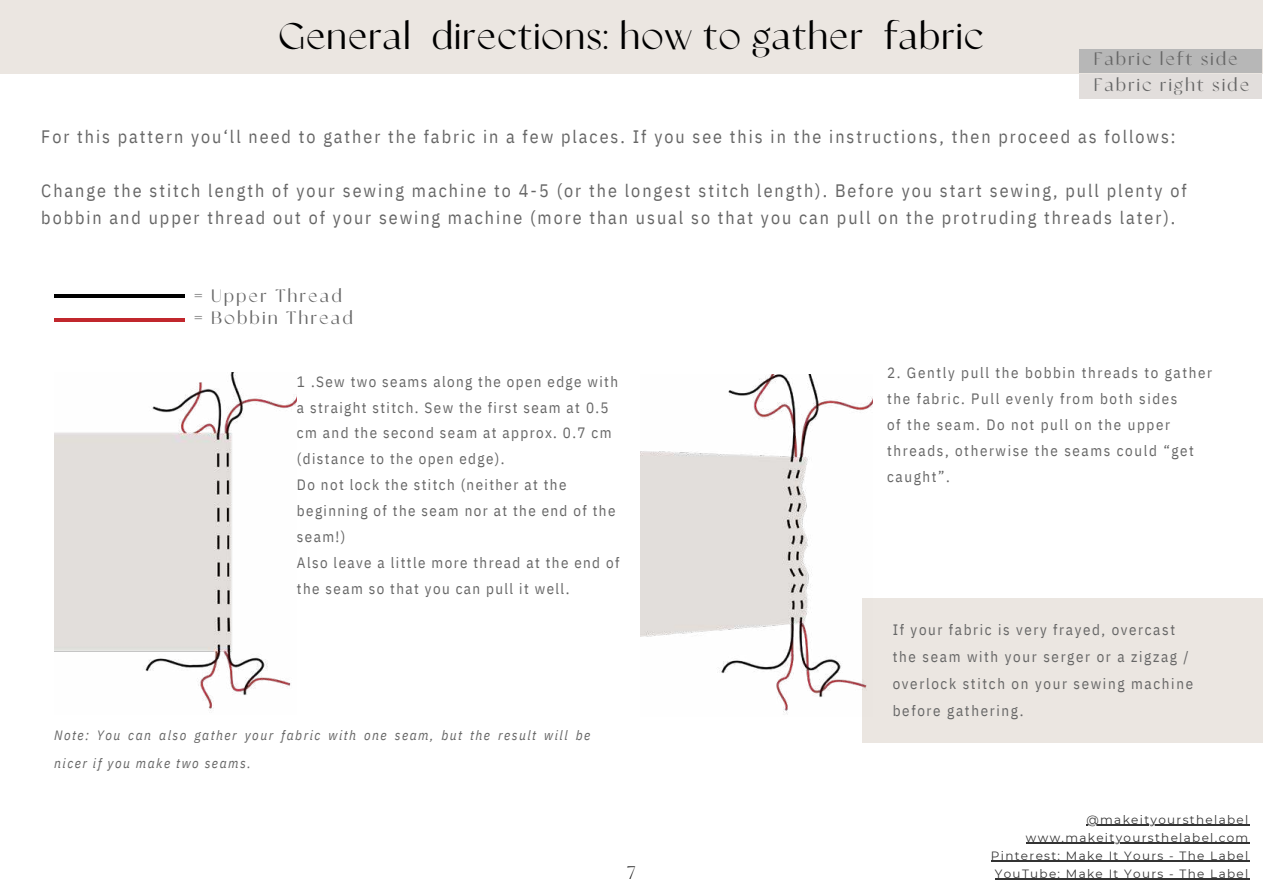
<style>
.page{position:relative;width:1263px;height:894px;background:#fff}
.page>*{position:absolute;margin:0;border:0;box-sizing:border-box;transform-origin:0 0}
.t1{font:700 37.5px "Classico";letter-spacing:.05em;color:#000}
.t2{font:18px/27px "IBM Plex Sans Cond";letter-spacing:.11em;color:#666}
.t3{font:700 18px/22.5px "Classico";letter-spacing:.135em;color:#666}
.t4{font:18px "Classico";color:#000}
.t5{font:15px/25.8px "IBM Plex Sans Cond";letter-spacing:.11em;color:#666}
.t6{font:italic 13.5px/27px "IBM Plex Sans Cond";letter-spacing:.11em;color:#666}
.t7{font:12px/18px "Montserrat";letter-spacing:.11em;color:#333;text-align:right}
</style>
<div class="page">
<hr style="left:1086px;top:824px;width:164px;height:1px;background:#333">
<hr style="left:1026px;top:842px;width:224px;height:1px;background:#333">
<hr style="left:991px;top:860px;width:259px;height:1px;background:#333">
<hr style="left:995px;top:878px;width:255px;height:1px;background:#333">
<div style="left:0;top:0;width:1263px;height:74px;background:#ebe6e1"></div>
<div style="left:862px;top:598px;width:401px;height:144px;background:#ebe6e1"></div>
<img style="left:54px;top:372px;width:243px;height:339px">
<hr style="left:54px;top:294px;width:131px;height:3px;background:#000">
<hr style="left:54px;top:318px;width:131px;height:3px;background:#c1272d">
<img style="left:640px;top:374px;width:233px;height:341px">
<div style="left:1079px;top:49px;width:183px;height:24px;background:#b7b7b7"></div>
<div style="left:1079px;top:74px;width:183px;height:25px;background:#e2dedc"></div>
<h1 class="t1" style="left:279px;top:14px;width:705px">General directions: how to gather fabric</h1>
<p class="t3" style="left:1094px;top:46px;width:156px;line-height:26.1px">Fabric left side<br>Fabric right side</p>
<p class="t2" style="left:41px;top:122px;width:1136px">For this pattern you‘ll need to gather the fabric in a few places. If you see this in the instructions, then proceed as follows:</p>
<p class="t2" style="left:41px;top:176px;width:1147px">Change the stitch length of your sewing machine to 4-5 (or the longest stitch length). Before you start sewing, pull plenty of bobbin and upper thread out of your sewing machine (more than usual so that you can pull on the protruding threads later).</p>
<p class="t3" style="left:194px;top:284px;width:160px">= Upper Thread = Bobbin Thread</p>
<p class="t5" style="left:297px;top:367px;width:324px">1 .Sew two seams along the open edge with a straight stitch. Sew the first seam at 0.5 cm and the second seam at approx. 0.7 cm (distance to the open edge).<br>Do not lock the stitch (neither at the beginning of the seam nor at the end of the seam!)<br>Also leave a little more thread at the end of the seam so that you can pull it well.</p>
<p class="t5" style="left:887px;top:358px;width:326px">2. Gently pull the bobbin threads to gather the fabric. Pull evenly from both sides<br>of the seam. Do not pull on the upper threads, otherwise the seams could “get caught”.</p>
<p class="t5" style="left:893px;top:615px;width:302px;line-height:27px">If your fabric is very frayed, overcast the seam with your serger or a zigzag / overlock stitch on your sewing machine before gathering.</p>
<p class="t6" style="left:54px;top:720px;width:538px">Note: You can also gather your fabric with one seam, but the result will be nicer if you make two seams.</p>
<p class="t4" style="left:627px;top:861px;width:11px">7</p>
<p class="t7" style="left:991px;top:809px;width:259px">@makeityoursthelabel www.makeityoursthelabel.com<br>Pinterest: Make It Yours - The Label<br>YouTube: Make It Yours - The Label</p>
</div>
